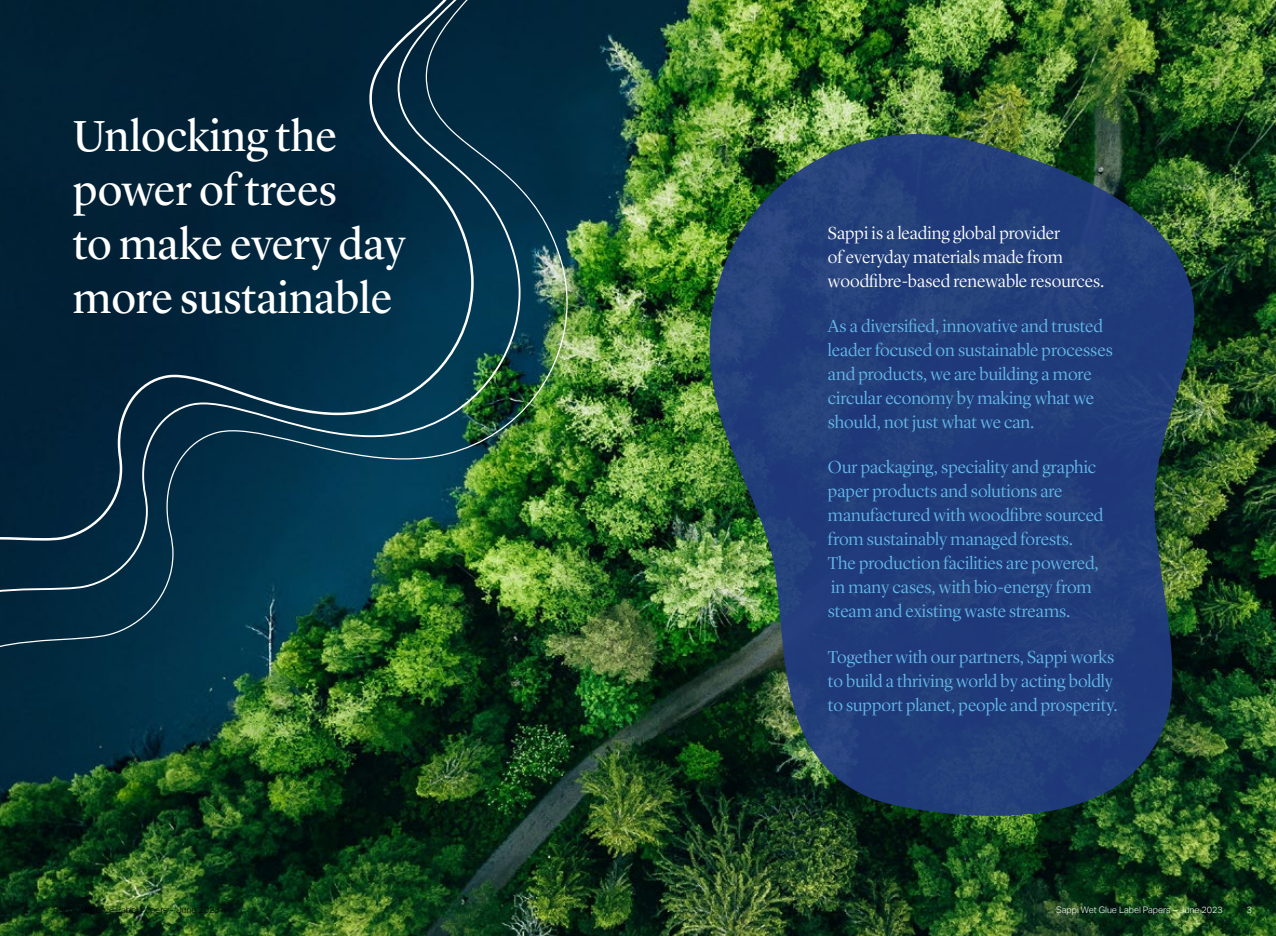
<style>
.page{position:relative;width:1276px;height:936px;background:#fff}
.page>*{position:absolute;margin:0;border:0;box-sizing:border-box;transform-origin:0 0}
.t1{font:45px/54px "Lyon Display";color:#fff}
.t2{font:300 18px/24px "Lyon Display";color:#63b9e9}
.t3{font:300 18px/24px "Lyon Display";color:#fff}
.t4{font:300 9px "Aktiv Grotesk";color:#000}
.t5{font:300 9px "Aktiv Grotesk";color:#fff}
</style>
<div class="page">
<img style="left:0;top:0;width:1276px;height:935px">
<img style="left:0;top:0;width:567px;height:780px">
<img style="left:0;top:0;width:520px;height:711px">
<svg style="left:0;top:0;width:492px;height:642px;background:#083041"></svg>
<img style="left:688px;top:114px;width:526px;height:718px">
<h1 class="t1" style="left:73px;top:106px;width:334px">Unlocking the power of trees<br>to make every day more sustainable</h1>
<p class="t4" style="left:24px;top:904px;width:7px">2</p>
<p class="t4" style="left:53px;top:904px;width:168px">Sappi Wet Glue Label Papers – June 2023</p>
<p class="t3" style="left:828px;top:220px;width:278px">Sappi is a leading global provider<br>of everyday materials made from woodfibre-based renewable resources.</p>
<p class="t2" style="left:828px;top:313px;width:286px">As a diversified, innovative and trusted leader focused on sustainable processes and products, we are building a more circular economy by making what we should, not just what we can.</p>
<p class="t2" style="left:828px;top:454px;width:277px">Our packaging, speciality and graphic paper products and solutions are manufactured with woodfibre sourced from sustainably managed forests.<br>The production facilities are powered, in many cases, with bio-energy from steam and existing waste streams.</p>
<p class="t2" style="left:828px;top:643px;width:291px">Together with our partners, Sappi works to build a thriving world by acting boldly to support planet, people and prosperity.</p>
<p class="t5" style="left:1056px;top:904px;width:168px">Sappi Wet Glue Label Papers – June 2023</p>
<p class="t5" style="left:1246px;top:904px;width:7px">3</p>
</div>
